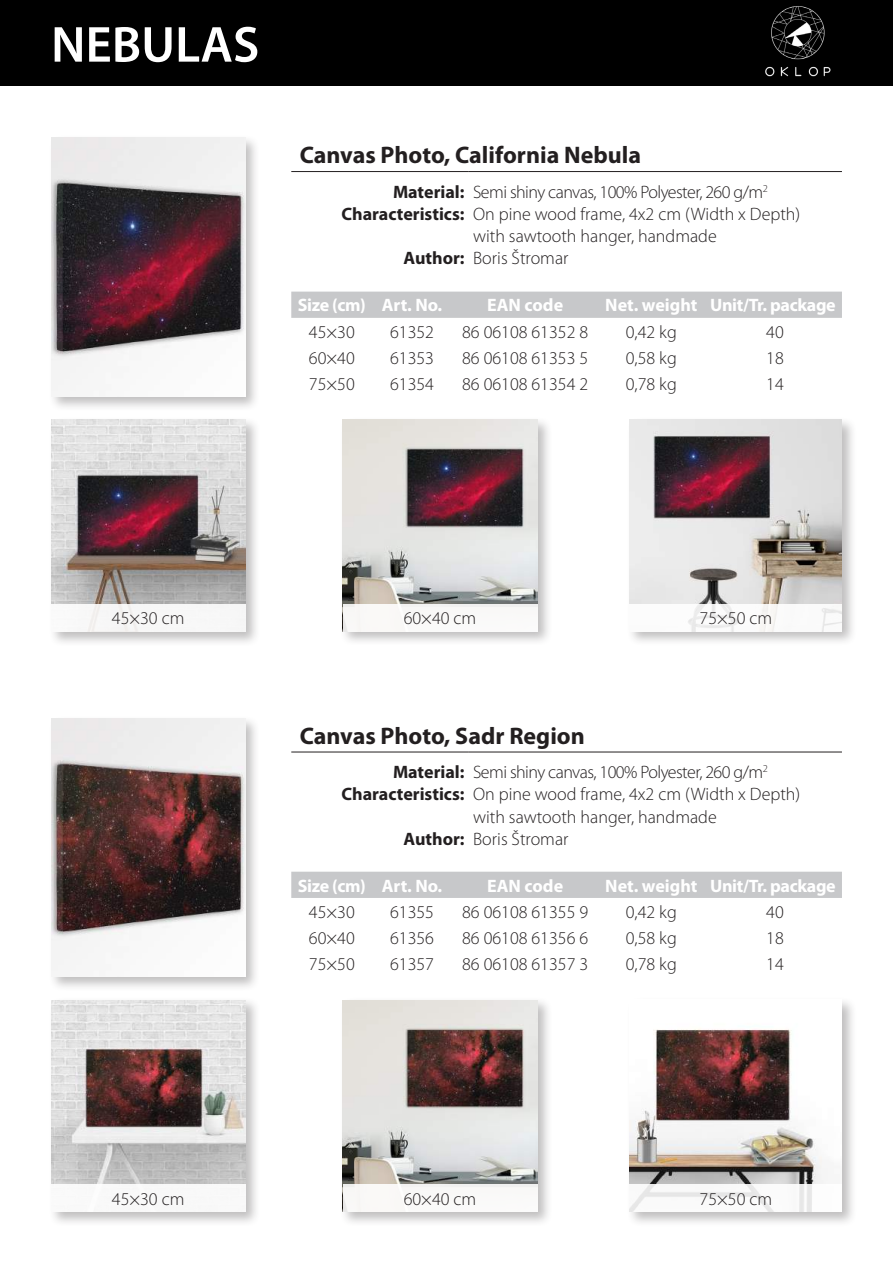
<style>
.page{position:relative;width:893px;height:1263px;background:#fff}
.page>*{position:absolute;margin:0;border:0;box-sizing:border-box;transform-origin:0 0}
.t1{font:600 51px "Myriad Pro";color:#fff}
.t2{font:700 24px "Myriad Pro";color:#231f20}
.t3{font:300 18px "Myriad Pro";color:#231f20}
.t4{font:700 18px "Myriad Pro";letter-spacing:-.015em;color:#fff}
.t5{font:300 18px "Myriad Pro";letter-spacing:-.03em;color:#231f20}
.s1{font-weight:700}
</style>
<div class="page">
<div style="left:0;top:0;width:893px;height:85px;background:#000"></div>
<img style="left:765px;top:6px;width:66px;height:71px">
<div style="left:48px;top:135px;width:213px;height:276px;background:#231f20;opacity:.29"></div>
<img style="left:51px;top:138px;width:194px;height:258px">
<div style="left:48px;top:715px;width:213px;height:277px;background:#231f20;opacity:.29"></div>
<img style="left:51px;top:718px;width:194px;height:259px">
<div style="left:48px;top:417px;width:212px;height:230px;background:#231f20;opacity:.29"></div>
<img style="left:51px;top:420px;width:194px;height:184px">
<div style="left:48px;top:997px;width:212px;height:230px;background:#231f20;opacity:.29"></div>
<img style="left:51px;top:1000px;width:194px;height:184px">
<div style="left:340px;top:417px;width:212px;height:230px;background:#231f20;opacity:.29"></div>
<img style="left:343px;top:420px;width:194px;height:184px">
<div style="left:340px;top:997px;width:212px;height:230px;background:#231f20;opacity:.29"></div>
<img style="left:343px;top:1000px;width:194px;height:184px">
<div style="left:627px;top:416px;width:230px;height:231px;background:#231f20;opacity:.29"></div>
<img style="left:630px;top:419px;width:212px;height:185px">
<div style="left:627px;top:997px;width:230px;height:230px;background:#231f20;opacity:.29"></div>
<img style="left:630px;top:1000px;width:212px;height:184px">
<hr style="left:291px;top:171px;width:178px;height:1px;background:#231f20">
<hr style="left:469px;top:171px;width:373px;height:1px;background:#231f20">
<hr style="left:291px;top:752px;width:178px;height:1px;background:#231f20">
<hr style="left:469px;top:752px;width:373px;height:1px;background:#231f20">
<div style="left:291px;top:292px;width:551px;height:26px;background:#c7c8ca"></div>
<div style="left:291px;top:872px;width:551px;height:26px;background:#c7c8ca"></div>
<div style="left:51px;top:604px;width:194px;height:27px;background:#f7f7f7"></div>
<div style="left:51px;top:1184px;width:194px;height:28px;background:#fff"></div>
<div style="left:343px;top:604px;width:194px;height:27px;background:#f9f9f7"></div>
<div style="left:343px;top:1184px;width:194px;height:28px;background:#f9f9f7"></div>
<div style="left:630px;top:604px;width:212px;height:27px;background:#fff"></div>
<svg style="left:630px;top:1184px;width:212px;height:28px"></svg>
<h1 class="t1" style="left:51px;top:12px;width:210px">NEBULAS</h1>
<h2 class="t2" style="left:300px;top:140px;width:343px">Canvas Photo, California Nebula</h2>
<p class="t5" style="left:393px;top:181px;width:376px"><span class="s1">Material:</span> Semi shiny canvas, 100% Polyester, 260 g/m<sup>2</sup></p>
<p class="t3" style="left:342px;top:203px;width:460px"><span class="s1">Characteristics:</span> On pine wood frame, 4x2 cm (Width x Depth)</p>
<p class="t3" style="left:473px;top:225px;width:245px">with sawtooth hanger, handmade</p>
<p class="t3" style="left:404px;top:247px;width:166px"><span class="s1">Author:</span> Boris Štromar</p>
<p class="t4" style="left:298px;top:294px;width:146px">Size (cm) Art. No.</p>
<p class="t4" style="left:487px;top:294px;width:78px">EAN code</p>
<p class="t4" style="left:605px;top:294px;width:232px">Net. weight Unit/Tr. package</p>
<p class="t3" style="left:309px;top:321px;width:47px">45×30</p>
<p class="t3" style="left:390px;top:321px;width:45px">61352</p>
<p class="t3" style="left:462px;top:321px;width:128px">86 06108 61352 8</p>
<p class="t3" style="left:626px;top:321px;width:53px">0,42 kg</p>
<p class="t3" style="left:766px;top:321px;width:19px">40</p>
<p class="t3" style="left:309px;top:347px;width:47px">60×40</p>
<p class="t3" style="left:390px;top:347px;width:45px">61353</p>
<p class="t3" style="left:462px;top:347px;width:128px">86 06108 61353 5</p>
<p class="t3" style="left:626px;top:347px;width:53px">0,58 kg</p>
<p class="t3" style="left:766px;top:347px;width:19px">18</p>
<p class="t3" style="left:309px;top:373px;width:47px">75×50</p>
<p class="t3" style="left:390px;top:373px;width:45px">61354</p>
<p class="t3" style="left:462px;top:373px;width:128px">86 06108 61354 2</p>
<p class="t3" style="left:626px;top:373px;width:53px">0,78 kg</p>
<p class="t3" style="left:766px;top:373px;width:19px">14</p>
<p class="t3" style="left:112px;top:608px;width:74px">45×30 cm</p>
<p class="t3" style="left:404px;top:608px;width:74px">60×40 cm</p>
<p class="t3" style="left:700px;top:608px;width:74px">75×50 cm</p>
<h2 class="t2" style="left:300px;top:720px;width:286px">Canvas Photo, Sadr Region</h2>
<p class="t5" style="left:393px;top:761px;width:376px"><span class="s1">Material:</span> Semi shiny canvas, 100% Polyester, 260 g/m<sup>2</sup></p>
<p class="t3" style="left:342px;top:783px;width:460px"><span class="s1">Characteristics:</span> On pine wood frame, 4x2 cm (Width x Depth)</p>
<p class="t3" style="left:473px;top:806px;width:245px">with sawtooth hanger, handmade</p>
<p class="t3" style="left:404px;top:828px;width:166px"><span class="s1">Author:</span> Boris Štromar</p>
<p class="t4" style="left:298px;top:874px;width:146px">Size (cm) Art. No.</p>
<p class="t4" style="left:487px;top:874px;width:78px">EAN code</p>
<p class="t4" style="left:605px;top:874px;width:232px">Net. weight Unit/Tr. package</p>
<p class="t3" style="left:309px;top:901px;width:47px">45×30</p>
<p class="t3" style="left:390px;top:901px;width:45px">61355</p>
<p class="t3" style="left:462px;top:901px;width:128px">86 06108 61355 9</p>
<p class="t3" style="left:626px;top:901px;width:53px">0,42 kg</p>
<p class="t3" style="left:766px;top:901px;width:19px">40</p>
<p class="t3" style="left:309px;top:927px;width:47px">60×40</p>
<p class="t3" style="left:390px;top:927px;width:45px">61356</p>
<p class="t3" style="left:462px;top:927px;width:128px">86 06108 61356 6</p>
<p class="t3" style="left:626px;top:927px;width:53px">0,58 kg</p>
<p class="t3" style="left:766px;top:927px;width:19px">18</p>
<p class="t3" style="left:309px;top:953px;width:47px">75×50</p>
<p class="t3" style="left:390px;top:953px;width:45px">61357</p>
<p class="t3" style="left:462px;top:953px;width:128px">86 06108 61357 3</p>
<p class="t3" style="left:626px;top:953px;width:53px">0,78 kg</p>
<p class="t3" style="left:766px;top:953px;width:19px">14</p>
<p class="t3" style="left:112px;top:1188px;width:74px">45×30 cm</p>
<p class="t3" style="left:404px;top:1188px;width:74px">60×40 cm</p>
<p class="t3" style="left:700px;top:1188px;width:74px">75×50 cm</p>
</div>
